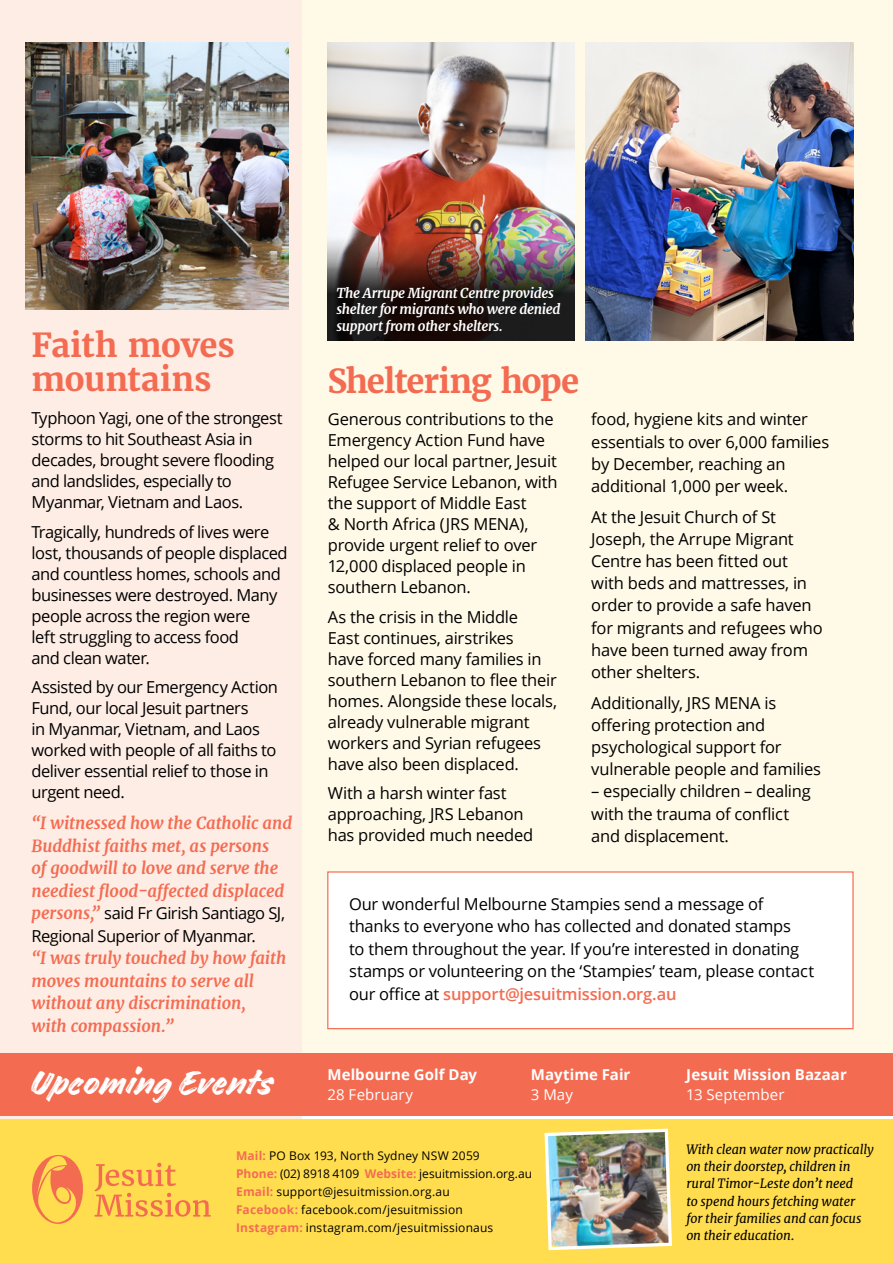
<style>
.page{position:relative;width:893px;height:1263px;background:#fff}
.page>*{position:absolute;margin:0;border:0;box-sizing:border-box;transform-origin:0 0}
.t1{font:39px "Handelson Two";letter-spacing:.02em;color:#fff}
.t2{font:700 33px/34.5px "Merriweather";letter-spacing:-.025em;color:#f36c52}
.t3{font:16.5px/21px "Open Sans";letter-spacing:-.015em;color:#000}
.t4{font:italic 700 16.5px/22.5px "Merriweather";letter-spacing:-.005em;color:#f36c52}
.t5{font:700 15px "Open Sans";letter-spacing:.005em;color:#fff}
.t6{font:15px "Open Sans";letter-spacing:.005em;color:#fff}
.t7{font:italic 700 13.5px/16.5px "Merriweather";letter-spacing:-.025em;color:#fff}
.t8{font:italic 12.75px/17.2px "Merriweather";letter-spacing:-.01em;color:#000}
.t9{font:12px/18px "Open Sans";letter-spacing:.015em;color:#000}
.s1{font-family:"Merriweather";font-weight:700;font-style:italic;color:#f36c52}
.s2{font-weight:600;color:#f36c52}
.s3{font-weight:700;color:#f36c52}
</style>
<div class="page">
<div style="left:0;top:0;width:893px;height:1053px;background:#fff9e7"></div>
<div style="left:0;top:0;width:302px;height:1263px;background:#feede5"></div>
<div style="left:0;top:1119px;width:893px;height:144px;background:#ffdd4f"></div>
<div style="left:0;top:1053px;width:893px;height:63px;background:#f36c52"></div>
<div style="left:327px;top:871px;width:527px;height:158px;background:#fff;border:1px solid #f36c52"></div>
<svg style="left:32px;top:1155px;width:51px;height:69px"></svg>
<svg style="left:94px;top:1163px;width:117px;height:53px"></svg>
<img style="left:544px;top:1128px;width:128px;height:123px">
<img style="left:327px;top:43px;width:247px;height:42px">
<img style="left:26px;top:43px;width:262px;height:266px">
<img style="left:327px;top:85px;width:247px;height:255px">
<img style="left:585px;top:43px;width:268px;height:297px">
<h2 class="t2" style="left:32px;top:328px;width:205px">Faith moves mountains</h2>
<p class="t3" style="left:32px;top:407px;width:253px">Typhoon Yagi, one of the strongest storms to hit Southeast Asia in decades, brought severe flooding and landslides, especially to<br>Myanmar, Vietnam and Laos.</p>
<p class="t3" style="left:32px;top:521px;width:258px">Tragically, hundreds of lives were lost, thousands of people displaced and countless homes, schools and businesses were destroyed. Many people across the region were<br>left struggling to access food<br>and clean water.</p>
<p class="t3" style="left:32px;top:676px;width:248px">Assisted by our Emergency Action<br>Fund, our local Jesuit partners<br>in Myanmar, Vietnam, and Laos worked with people of all faiths to deliver essential relief to those in urgent need.</p>
<p class="t4" style="left:32px;top:812px;width:262px">“I witnessed how the Catholic and Buddhist faiths met, as persons<br>of goodwill to love and serve the neediest flood-affected displaced</p>
<p class="t3" style="left:32px;top:901px;width:255px;line-height:22.5px"><span class="s1">persons,”</span> said Fr Girish Santiago SJ,<br>Regional Superior of Myanmar.</p>
<p class="t4" style="left:32px;top:947px;width:256px">“I was truly touched by how faith moves mountains to serve all without any discrimination,<br>with compassion.”</p>
<h1 class="t1" style="left:29px;top:1061px;width:245px">Upcoming Events</h1>
<p class="t7" style="left:336px;top:285px;width:226px">The Arrupe Migrant Centre provides shelter for migrants who were denied support from other shelters.</p>
<h2 class="t2" style="left:327px;top:363px;width:253px">Sheltering hope</h2>
<p class="t3" style="left:328px;top:408px;width:231px">Generous contributions to the<br>Emergency Action Fund have helped our local partner, Jesuit<br>Refugee Service Lebanon, with the support of Middle East<br>&amp; North Africa (JRS MENA), provide urgent relief to over<br>12,000 displaced people in southern Lebanon.</p>
<p class="t3" style="left:328px;top:606px;width:231px">As the crisis in the Middle<br>East continues, airstrikes<br>have forced many families in southern Lebanon to flee their homes. Alongside these locals, already vulnerable migrant workers and Syrian refugees have also been displaced.</p>
<p class="t3" style="left:328px;top:782px;width:207px">With a harsh winter fast approaching, JRS Lebanon has provided much needed</p>
<p class="t3" style="left:591px;top:408px;width:239px;line-height:22.2px">food, hygiene kits and winter essentials to over 6,000 families by December, reaching an additional 1,000 per week.</p>
<p class="t3" style="left:591px;top:505px;width:233px;line-height:22.2px">At the Jesuit Church of St<br>Joseph, the Arrupe Migrant<br>Centre has been fitted out with beds and mattresses, in order to provide a safe haven for migrants and refugees who have been turned away from other shelters.</p>
<p class="t3" style="left:591px;top:691px;width:231px;line-height:22.2px">Additionally, JRS MENA is offering protection and psychological support for vulnerable people and families</p>
<p class="t3" style="left:591px;top:780px;width:221px;line-height:22.2px">– especially children – dealing with the trauma of conflict and displacement.</p>
<p class="t3" style="left:349px;top:892px;width:467px;line-height:22.5px">Our wonderful Melbourne Stampies send a message of thanks to everyone who has collected and donated stamps<br>to them throughout the year. If you’re interested in donating stamps or volunteering on the ‘Stampies’ team, please contact our office at <span class="s2">support@jesuitmission.org.au</span></p>
<p class="t5" style="left:327px;top:1064px;width:151px">Melbourne Golf Day</p>
<p class="t6" style="left:327px;top:1084px;width:87px">28 February</p>
<p class="t5" style="left:531px;top:1064px;width:101px">Maytime Fair</p>
<p class="t6" style="left:531px;top:1084px;width:44px">3 May</p>
<p class="t5" style="left:686px;top:1064px;width:162px">Jesuit Mission Bazaar</p>
<p class="t6" style="left:686px;top:1084px;width:100px">13 September</p>
<p class="t9" style="left:236px;top:1146px;width:298px"><span class="s3">Mail:</span> PO Box 193, North Sydney NSW 2059<br><span class="s3">Phone:</span> (02) 8918 4109 <span class="s3">Website:</span> jesuitmission.org.au <span class="s3">Email:</span> support@jesuitmission.org.au<br><span class="s3">Facebook:</span> facebook.com/jesuitmission <span class="s3">Instagram:</span> instagram.com/jesuitmissionaus</p>
<p class="t8" style="left:686px;top:1141px;width:189px">With clean water now practically on their doorstep, children in rural Timor-Leste don’t need<br>to spend hours fetching water for their families and can focus on their education.</p>
</div>
